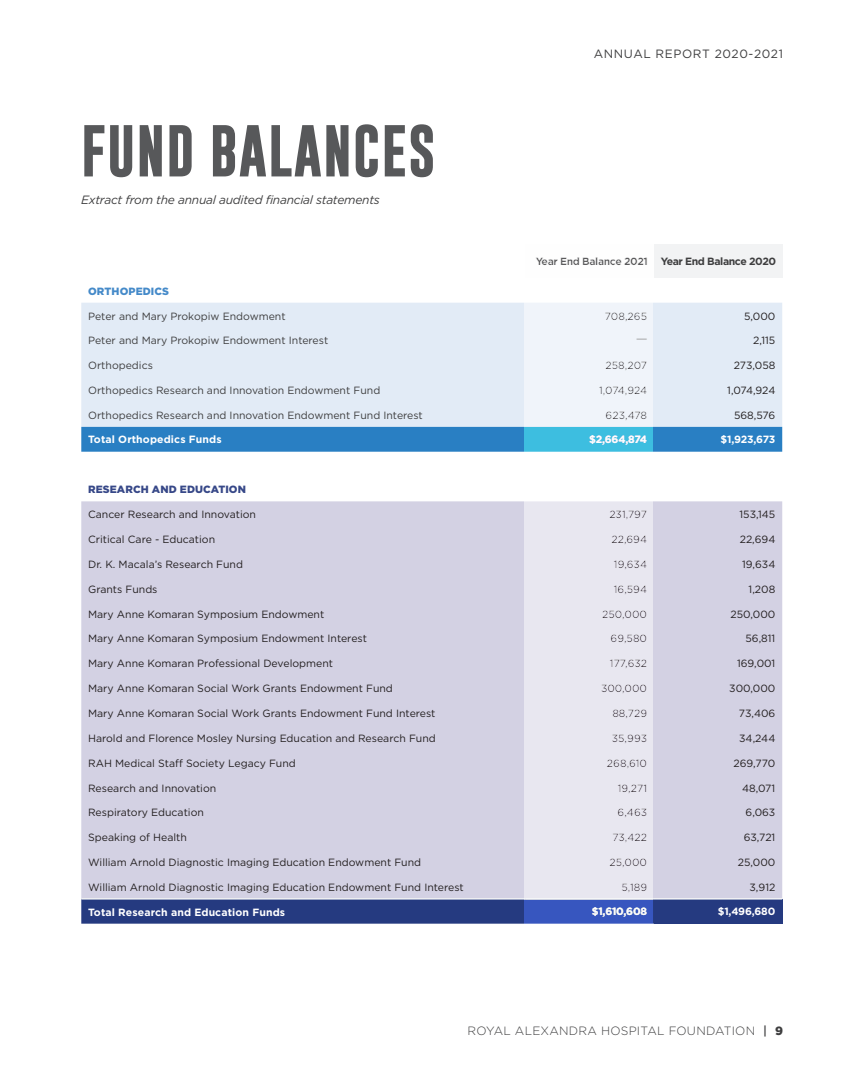
<style>
.page{position:relative;width:864px;height:1080px;background:#fff}
.page>*{position:absolute;margin:0;border:0;box-sizing:border-box;transform-origin:0 0}
.t1{font:700 52.5px "Gobold";letter-spacing:.02em;color:#57585a}
.t2{font:italic 12px "Gotham HTF";letter-spacing:-.02em;color:#3e3e3f}
.t3{font:300 12px "Gotham HTF";letter-spacing:.02em;color:#3e3e3f}
.t4{font:12px "Gotham HTF";letter-spacing:.05em;color:#3e3e3f}
.t5{font:10.5px "Gotham HTF";color:#231f20}
.t6{font:10.5px "Gotham HTF";color:#3e3e3f}
.t7{font:700 10.5px "Gotham HTF";letter-spacing:.01em;color:#fff}
.t8{font:700 10.5px "Gotham HTF";letter-spacing:-.04em;color:#3e3e3f}
.t9{font:900 10.5px "Gotham HTF";letter-spacing:.01em;color:#374888}
.t10{font:900 10.5px "Gotham HTF";letter-spacing:.01em;color:#458ac9}
.t11{font:100 10.5px "Gobold";color:#231f20}
.s1{font-weight:500}
.s2{font-weight:900}
</style>
<div class="page">
<div style="left:654px;top:244px;width:128px;height:34px;background:#f2f3f4"></div>
<div style="left:81px;top:303px;width:701px;height:124px;background:#e2ebf6"></div>
<div style="left:81px;top:427px;width:701px;height:25px;background:#297fc3"></div>
<div style="left:81px;top:501px;width:701px;height:397px;background:#d3d1e3"></div>
<div style="left:81px;top:900px;width:573px;height:24px;background:#253a80"></div>
<div style="left:654px;top:899px;width:128px;height:25px;background:#253a80"></div>
<hr style="left:81px;top:898px;width:445px;height:2px;background:#f2f3f4">
<hr style="left:526px;top:898px;width:128px;height:2px;background:#f2f3f4">
<hr style="left:654px;top:898px;width:128px;height:2px;background:#f2f3f4">
<svg style="left:525px;top:303px;width:128px;height:621px;fill:#e8e7f0"></svg>
<h1 class="t1" style="left:81px;top:117px;width:356px">FUND BALANCES</h1>
<p class="t2" style="left:81px;top:193px;width:300px">Extract from the annual audited financial statements</p>
<p class="t4" style="left:594px;top:48px;width:191px">ANNUAL REPORT 2020-2021</p>
<p class="t8" style="left:536px;top:256px;width:242px">Year End Balance 2021 Year End Balance 2020</p>
<p class="t10" style="left:88px;top:285px;width:83px">ORTHOPEDICS</p>
<p class="t6" style="left:88px;top:310px;width:199px">Peter and Mary Prokopiw Endowment</p>
<p class="t5" style="left:605px;top:310px;width:44px">708,265</p>
<p class="t5" style="left:744px;top:310px;width:33px">5,000</p>
<p class="t6" style="left:88px;top:335px;width:242px">Peter and Mary Prokopiw Endowment Interest</p>
<p class="t11" style="left:637px;top:333px;width:12px">—</p>
<p class="t5" style="left:753px;top:335px;width:24px">2,115</p>
<p class="t6" style="left:88px;top:360px;width:66px">Orthopedics</p>
<p class="t5" style="left:605px;top:360px;width:43px">258,207</p>
<p class="t5" style="left:734px;top:360px;width:43px">273,058</p>
<p class="t6" style="left:88px;top:385px;width:294px">Orthopedics Research and Innovation Endowment Fund</p>
<p class="t5" style="left:599px;top:385px;width:50px">1,074,924</p>
<p class="t5" style="left:727px;top:385px;width:50px">1,074,924</p>
<p class="t6" style="left:88px;top:409px;width:336px">Orthopedics Research and Innovation Endowment Fund Interest</p>
<p class="t5" style="left:606px;top:409px;width:43px">623,478</p>
<p class="t5" style="left:734px;top:409px;width:43px">568,576</p>
<p class="t7" style="left:88px;top:433px;width:135px">Total Orthopedics Funds</p>
<p class="t7" style="left:589px;top:433px;width:59px">$2,664,874</p>
<p class="t7" style="left:721px;top:433px;width:56px">$1,923,673</p>
<p class="t9" style="left:88px;top:484px;width:159px">RESEARCH AND EDUCATION</p>
<p class="t5" style="left:88px;top:509px;width:169px">Cancer Research and Innovation</p>
<p class="t5" style="left:609px;top:509px;width:39px">231,797</p>
<p class="t5" style="left:740px;top:509px;width:37px">153,145</p>
<p class="t5" style="left:88px;top:534px;width:129px">Critical Care - Education</p>
<p class="t5" style="left:611px;top:534px;width:37px">22,694</p>
<p class="t5" style="left:740px;top:534px;width:37px">22,694</p>
<p class="t5" style="left:88px;top:558px;width:156px">Dr. K. Macala’s Research Fund</p>
<p class="t5" style="left:614px;top:558px;width:35px">19,634</p>
<p class="t5" style="left:742px;top:558px;width:35px">19,634</p>
<p class="t5" style="left:88px;top:583px;width:71px">Grants Funds</p>
<p class="t5" style="left:614px;top:583px;width:35px">16,594</p>
<p class="t5" style="left:749px;top:583px;width:28px">1,208</p>
<p class="t5" style="left:88px;top:608px;width:238px">Mary Anne Komaran Symposium Endowment</p>
<p class="t5" style="left:602px;top:608px;width:46px">250,000</p>
<p class="t5" style="left:730px;top:608px;width:46px">250,000</p>
<p class="t5" style="left:88px;top:633px;width:280px">Mary Anne Komaran Symposium Endowment Interest</p>
<p class="t5" style="left:611px;top:633px;width:38px">69,580</p>
<p class="t5" style="left:745px;top:633px;width:31px">56,811</p>
<p class="t5" style="left:88px;top:658px;width:246px">Mary Anne Komaran Professional Development</p>
<p class="t5" style="left:610px;top:658px;width:39px">177,632</p>
<p class="t5" style="left:737px;top:658px;width:40px">169,001</p>
<p class="t5" style="left:88px;top:683px;width:306px">Mary Anne Komaran Social Work Grants Endowment Fund</p>
<p class="t5" style="left:601px;top:683px;width:48px">300,000</p>
<p class="t5" style="left:729px;top:683px;width:48px">300,000</p>
<p class="t5" style="left:88px;top:707px;width:349px">Mary Anne Komaran Social Work Grants Endowment Fund Interest</p>
<p class="t5" style="left:612px;top:707px;width:36px">88,729</p>
<p class="t5" style="left:739px;top:707px;width:38px">73,406</p>
<p class="t5" style="left:88px;top:732px;width:349px">Harold and Florence Mosley Nursing Education and Research Fund</p>
<p class="t5" style="left:612px;top:732px;width:37px">35,993</p>
<p class="t5" style="left:739px;top:732px;width:38px">34,244</p>
<p class="t5" style="left:88px;top:757px;width:209px">RAH Medical Staff Society Legacy Fund</p>
<p class="t5" style="left:607px;top:757px;width:42px">268,610</p>
<p class="t5" style="left:734px;top:757px;width:43px">269,770</p>
<p class="t5" style="left:88px;top:782px;width:130px">Research and Innovation</p>
<p class="t5" style="left:618px;top:782px;width:31px">19,271</p>
<p class="t5" style="left:742px;top:782px;width:35px">48,071</p>
<p class="t5" style="left:88px;top:807px;width:117px">Respiratory Education</p>
<p class="t5" style="left:618px;top:807px;width:31px">6,463</p>
<p class="t5" style="left:746px;top:807px;width:31px">6,063</p>
<p class="t5" style="left:88px;top:832px;width:100px">Speaking of Health</p>
<p class="t5" style="left:612px;top:832px;width:36px">73,422</p>
<p class="t5" style="left:744px;top:832px;width:33px">63,721</p>
<p class="t5" style="left:88px;top:857px;width:335px">William Arnold Diagnostic Imaging Education Endowment Fund</p>
<p class="t5" style="left:610px;top:857px;width:39px">25,000</p>
<p class="t5" style="left:738px;top:857px;width:39px">25,000</p>
<p class="t5" style="left:88px;top:881px;width:377px">William Arnold Diagnostic Imaging Education Endowment Fund Interest</p>
<p class="t5" style="left:622px;top:881px;width:27px">5,189</p>
<p class="t5" style="left:750px;top:881px;width:27px">3,912</p>
<p class="t7" style="left:88px;top:906px;width:199px">Total Research and Education Funds</p>
<p class="t7" style="left:592px;top:905px;width:57px">$1,610,608</p>
<p class="t7" style="left:718px;top:905px;width:59px">$1,496,680</p>
<p class="t3" style="left:468px;top:1024px;width:317px">ROYAL ALEXANDRA HOSPITAL FOUNDATION <span class="s1">|</span> <span class="s2">9</span></p>
</div>
